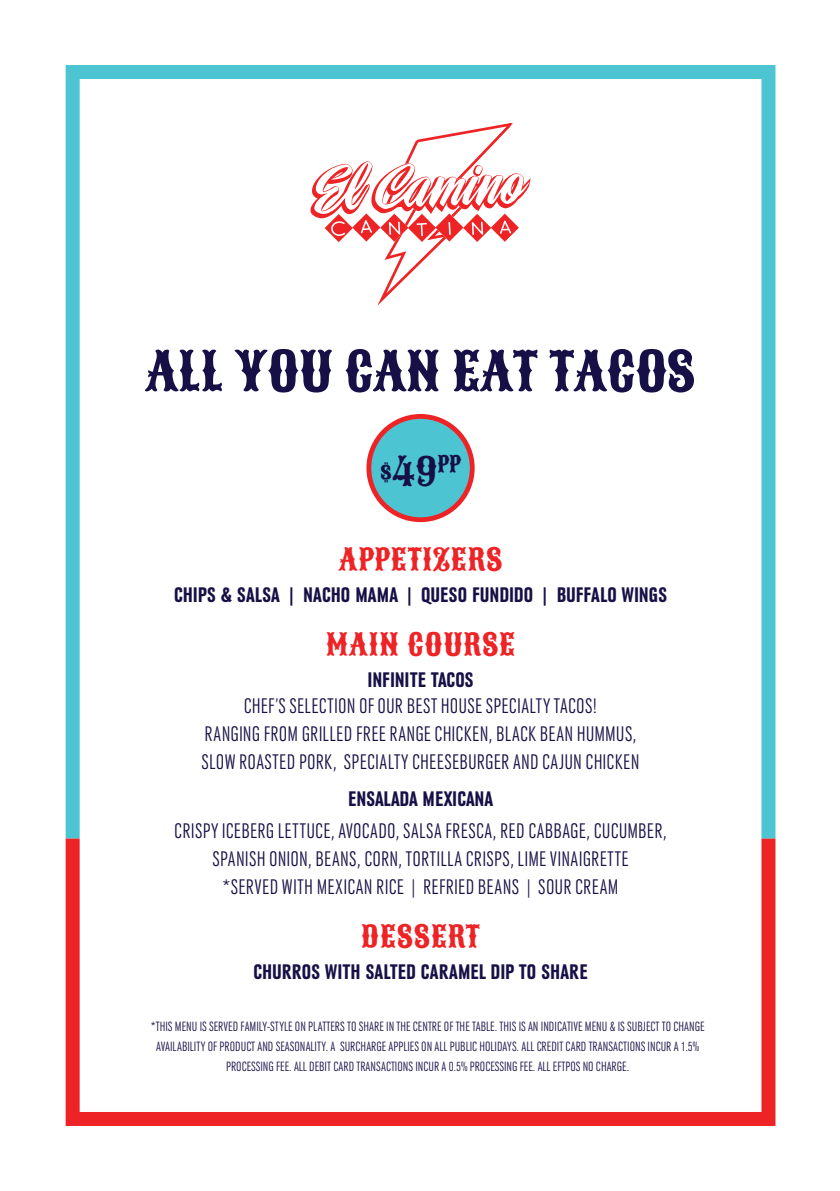
<style>
.page{position:relative;width:840px;height:1191px;background:#fff}
.page>*{position:absolute;margin:0;border:0;box-sizing:border-box;transform-origin:0 0}
.t1{font:53px "Sancreek";color:#171046}
.t2{font:30px "Sancreek";letter-spacing:.035em;color:#ee2325}
.t3{font:22.6px "Sancreek";color:#171046}
.t4{font:22px "URW Grotesk E Ligh Cond";letter-spacing:.015em;color:#171046}
.t5{font:700 22px "URW Grotesk Con";letter-spacing:.005em;color:#171046}
.t6{font:14px/20px "URW Grotesk E Ligh Cond";color:#171046;text-align:center}
.s1{font-size:38.8px}
</style>
<div class="page">
<div style="left:66px;top:831px;width:709px;height:295px;background:#fff;border:14px solid #ee2325"></div>
<div style="left:66px;top:65px;width:709px;height:780px;border:14px solid #4cc4d2"></div>
<div style="left:368px;top:416px;width:104px;height:104px;background:#4cc4d2;border-radius:50%"></div>
<div style="left:366px;top:414px;width:108px;height:108px;border:5px solid #ee2325;border-radius:50%"></div>
<svg style="left:310px;top:123px;width:220px;height:183px"></svg>
<p class="t1" style="left:145px;top:336px;width:550px">ALL YOU CAN EAT TACOS</p>
<p class="t3" style="left:380px;top:449px;width:82px">$<span class="s1">49</span>PP</p>
<p class="t2" style="left:339px;top:539px;width:165px">APPETIZERS</p>
<p class="t5" style="left:174px;top:582px;width:494px">CHIPS &amp; SALSA | NACHO MAMA | QUESO FUNDIDO | BUFFALO WINGS</p>
<p class="t2" style="left:326px;top:624px;width:190px">MAIN COURSE</p>
<p class="t5" style="left:367px;top:667px;width:107px">INFINITE TACOS</p>
<p class="t4" style="left:243px;top:694px;width:355px">CHEF’S SELECTION OF OUR BEST HOUSE SPECIALTY TACOS!</p>
<p class="t4" style="left:204px;top:722px;width:433px">RANGING FROM GRILLED FREE RANGE CHICKEN, BLACK BEAN HUMMUS,</p>
<p class="t4" style="left:201px;top:750px;width:439px">SLOW ROASTED PORK, SPECIALTY CHEESEBURGER AND CAJUN CHICKEN</p>
<p class="t5" style="left:348px;top:787px;width:146px">ENSALADA MEXICANA</p>
<p class="t4" style="left:174px;top:820px;width:494px">CRISPY ICEBERG LETTUCE, AVOCADO, SALSA FRESCA, RED CABBAGE, CUCUMBER,</p>
<p class="t4" style="left:212px;top:848px;width:417px">SPANISH ONION, BEANS, CORN, TORTILLA CRISPS, LIME VINAIGRETTE</p>
<p class="t4" style="left:222px;top:876px;width:397px">*SERVED WITH MEXICAN RICE | REFRIED BEANS | SOUR CREAM</p>
<p class="t2" style="left:361px;top:916px;width:120px">DESSERT</p>
<p class="t5" style="left:253px;top:960px;width:335px">CHURROS WITH SALTED CARAMEL DIP TO SHARE</p>
<p class="t6" style="left:151px;top:1016px;width:555px">*THIS MENU IS SERVED FAMILY-STYLE ON PLATTERS TO SHARE IN THE CENTRE OF THE TABLE. THIS IS AN INDICATIVE MENU &amp; IS SUBJECT TO CHANGE<br>AVAILABILITY OF PRODUCT AND SEASONALITY. A SURCHARGE APPLIES ON ALL PUBLIC HOLIDAYS. ALL CREDIT CARD TRANSACTIONS INCUR A 1.5%<br>PROCESSING FEE. ALL DEBIT CARD TRANSACTIONS INCUR A 0.5% PROCESSING FEE. ALL EFTPOS NO CHARGE.</p>
</div>
